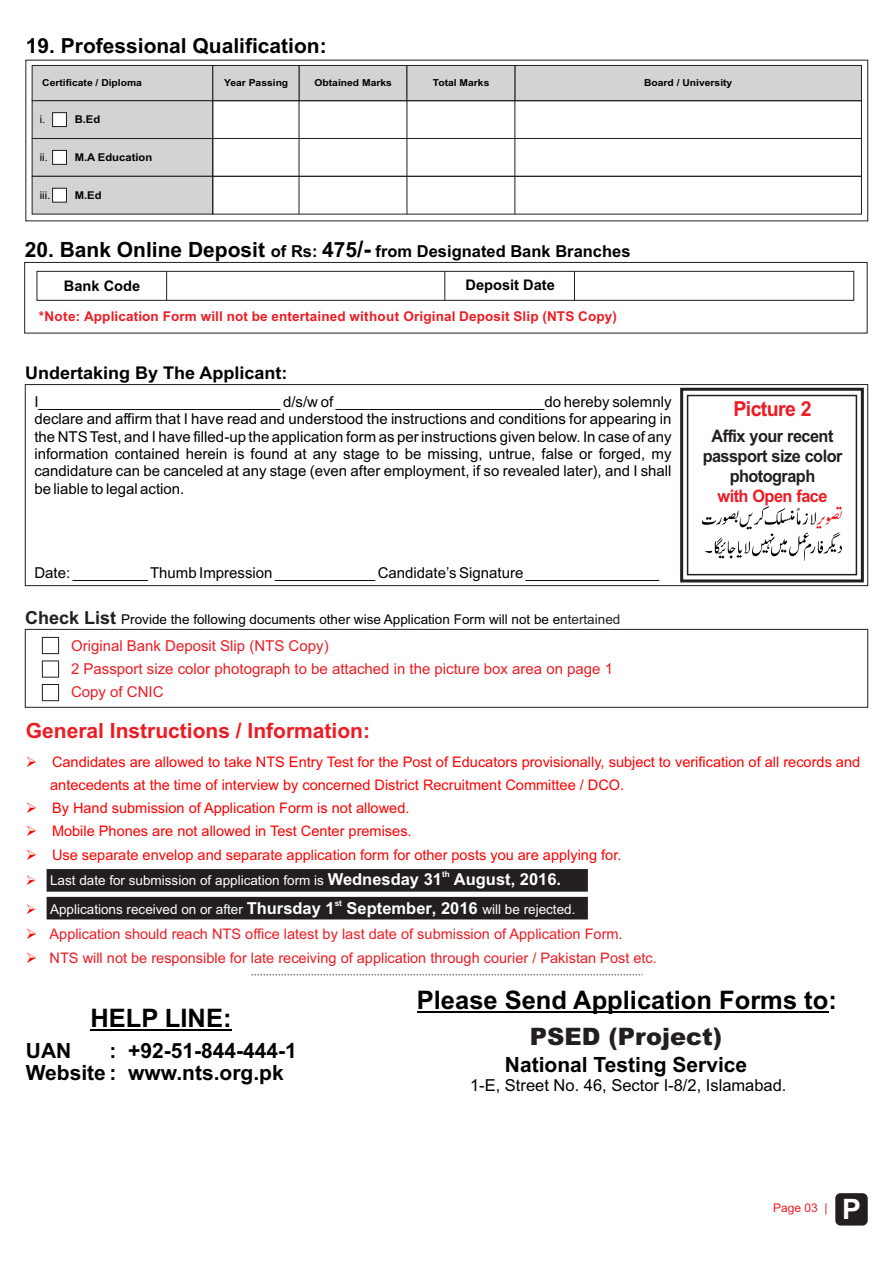
<style>
.page{position:relative;width:893px;height:1263px;background:#fff}
.page>*{position:absolute;margin:0;border:0;box-sizing:border-box;transform-origin:0 0}
.t1{font:700 28.2px "Arial";color:#fff}
.t2{font:700 25.5px "Arial";color:#000}
.t3{font:900 24px "Arial";color:#231f20}
.t4{font:700 21px/22.5px "Arial";color:#000}
.t5{font:700 21px "Arial";color:#ed1c24}
.t6{font:700 20.7px "Arial";color:#000}
.t7{font:700 20.7px "Arial";letter-spacing:-.035em;color:#ed1c24;scale:.94 1}
.t8{font:700 17.55px "Arial";color:#000}
.t9{font:700 17.25px/20px "Arial";letter-spacing:-.035em;color:#231f20;text-align:center;scale:.94 1}
.t10{font:700 17.25px "Arial";letter-spacing:-.035em;color:#ed1c24;scale:.94 1}
.t11{font:700 16.5px "Arial";color:#000}
.t12{font:16.5px "Arial";color:#000}
.t13{font:15px/17.4px "Arial";color:#000;text-align:justify}
.t14{font:15px/23.2px "Arial";color:#ed1c24}
.t15{font:700 14.7px "Arial";color:#000}
.t16{font:14.55px/23.2px "Arial";color:#f00}
.t17{font:14.55px/24.5px "Arial";color:#ed1c24}
.t18{font:13.5px "Arial";color:#fff}
.t19{font:13.5px "Arial";color:#000}
.t20{font:700 13.5px "Arial";letter-spacing:.01em;color:#ed1c24}
.t21{font:12px "Arial";color:#ed1c24}
.t22{font:700 10.8px "Arial";color:#000;scale:1.05 1}
.t23{font:10.8px "Arial";color:#000;scale:1.05 1}
.t24{font:700 9.6px "Arial";color:#000;scale:1.07 1}
.t25{font:700 8.25px "Arial";color:#fff}
.s1{font-size:21px}
.s2{font-size:22.5px}
.s3{font-weight:700;font-size:18px;color:#231f20}
.s4{color:#231f20}
.s5{font-weight:700;font-size:16.5px}
</style>
<div class="page">
<div style="left:835px;top:1193px;width:33px;height:32px;background:#231f20;border-radius:5px"></div>
<svg style="left:31px;top:65px;width:831px;height:150px"></svg>
<div style="left:25px;top:629px;width:843px;height:78px;border:1px solid #231f20"></div>
<div style="left:42px;top:637px;width:17px;height:17px;border:1px solid #231f20"></div>
<div style="left:42px;top:661px;width:17px;height:16px;border:1px solid #231f20"></div>
<div style="left:42px;top:684px;width:17px;height:17px;border:1px solid #231f20"></div>
<svg style="left:680px;top:387px;width:184px;height:196px"></svg>
<div style="left:25px;top:384px;width:843px;height:202px;border:1px solid #231f20"></div>
<svg style="left:47px;top:869px;width:541px;height:50px;background:#3a3637"></svg>
<svg style="left:252px;top:974px;width:391px;height:1px"></svg>
<hr style="left:417px;top:1011px;width:411px;height:1px;background:#000">
<hr style="left:90px;top:1029px;width:142px;height:1px;background:#000">
<div style="left:24px;top:262px;width:843px;height:71px;border:1px solid #231f20"></div>
<div style="left:37px;top:271px;width:817px;height:30px;border:1px solid #231f20"></div>
<svg style="left:444px;top:271px;width:1px;height:29px"></svg>
<svg style="left:574px;top:271px;width:1px;height:29px"></svg>
<svg style="left:166px;top:271px;width:1px;height:29px"></svg>
<h3 class="t6" style="left:26px;top:37px;width:302px">19. Professional Qualification:</h3>
<p class="t24" style="left:42px;top:79px;width:95px">Certificate / Diploma</p>
<p class="t24" style="left:224px;top:79px;width:61px">Year Passing</p>
<p class="t24" style="left:315px;top:79px;width:74px">Obtained Marks</p>
<p class="t24" style="left:433px;top:79px;width:54px">Total Marks</p>
<p class="t24" style="left:644px;top:79px;width:84px">Board / University</p>
<p class="t23" style="left:40px;top:116px;width:7px">i.</p>
<p class="t23" style="left:40px;top:153px;width:9px">ii.</p>
<p class="t23" style="left:40px;top:191px;width:12px">iii.</p>
<p class="t22" style="left:75px;top:116px;width:26px">B.Ed</p>
<p class="t22" style="left:75px;top:153px;width:75px">M.A Education</p>
<p class="t22" style="left:75px;top:191px;width:27px">M.Ed</p>
<p class="t11" style="left:25px;top:245px;width:607px"><span class="s1">20. Bank Online Deposit</span> of Rs: <span class="s1">475</span><span class="s2">/-</span> from Designated Bank Branches</p>
<p class="t15" style="left:64px;top:280px;width:78px">Bank Code</p>
<p class="t15" style="left:465px;top:279px;width:91px">Deposit Date</p>
<p class="t20" style="left:39px;top:311px;width:579px">*Note: Application Form will not be entertained without Original Deposit Slip (NTS Copy)</p>
<p class="t8" style="left:25px;top:366px;width:264px">Undertaking By The Applicant:</p>
<p class="t13" style="left:34px;top:394px;width:639px">I_____________________________ d/s/w of _________________________do hereby solemnly declare and affirm that I have read and understood the instructions and conditions for appearing in the NTS Test, and I have filled-up the application form as per instructions given below. In case of any information contained herein is found at any stage to be missing, untrue, false or forged, my candidature can be canceled at any stage (even after employment, if so revealed later), and I shall be liable to legal action.</p>
<p class="t13" style="left:34px;top:565px;width:626px">Date: _________ Thumb Impression ____________ Candidate’s Signature ________________</p>
<p class="t19" style="left:25px;top:614px;width:597px"><span class="s3">Check List</span> Provide the following documents other wise Application Form will not be e<span class="s4">ntertained</span></p>
<p class="t14" style="left:71px;top:635px;width:543px">Original Bank Deposit Slip (NTS Copy)<br>2 Passport size color photograph to be attached in the picture box area on page 1<br>Copy of CNIC</p>
<h3 class="t5" style="left:26px;top:723px;width:346px">General Instructions / Information:</h3>
<h3 class="t7" style="left:733px;top:401px;width:84px">Picture 2</h3>
<p class="t9" style="left:703px;top:428px;width:150px">Affix your recent passport size color photograph</p>
<p class="t10" style="left:718px;top:489px;width:118px">with Open face</p>
<p class="t16" style="left:50px;top:751px;width:812px;text-indent:-24px">➢ Candidates are allowed to take NTS Entry Test for the Post of Educators provisionally, subject to verification of all records and antecedents at the time of interview by concerned District Recruitment Committee / DCO.</p>
<p class="t16" style="left:26px;top:798px;width:385px">➢ By Hand submission of Application Form is not allowed.</p>
<p class="t16" style="left:26px;top:821px;width:387px">➢ Mobile Phones are not allowed in Test Center premises.</p>
<p class="t16" style="left:26px;top:844px;width:597px">➢ Use separate envelop and separate application form for other posts you are applying for.</p>
<p class="t25" style="left:442px;top:871px;width:9px">th</p>
<p class="t18" style="left:50px;top:875px;width:513px">Last date for submission of application form is <span class="s5">Wednesday 31 August, 2016.</span></p>
<p class="t25" style="left:335px;top:899px;width:9px">st</p>
<p class="t18" style="left:50px;top:904px;width:527px">Applications received on or after <span class="s5">Thursday 1 September, 2016</span> will be rejected.</p>
<p class="t17" style="left:50px;top:923px;width:609px">Application should reach NTS office latest by last date of submission of Application Form.<br>NTS will not be responsible for late receiving of application through courier / Pakistan Post etc.</p>
<h2 class="t2" style="left:90px;top:1008px;width:143px">HELP LINE:</h2>
<h3 class="t4" style="left:110px;top:1041px;width:189px">: +92-51-844-444-1</h3>
<h3 class="t4" style="left:26px;top:1041px;width:259px">UAN<br>Website : www.nts.org.pk</h3>
<h2 class="t2" style="left:417px;top:990px;width:421px">Please Send Application Forms to:</h2>
<h3 class="t3" style="left:530px;top:1028px;width:194px">PSED (Project)</h3>
<h3 class="t4" style="left:505px;top:1055px;width:244px">National Testing Service</h3>
<p class="t12" style="left:470px;top:1078px;width:318px">1-E, Street No. 46, Sector I-8/2, Islamabad.</p>
<p class="t21" style="left:773px;top:1204px;width:56px">Page 03 |</p>
<h1 class="t1" style="left:842px;top:1199px;width:20px">P</h1>
</div>
